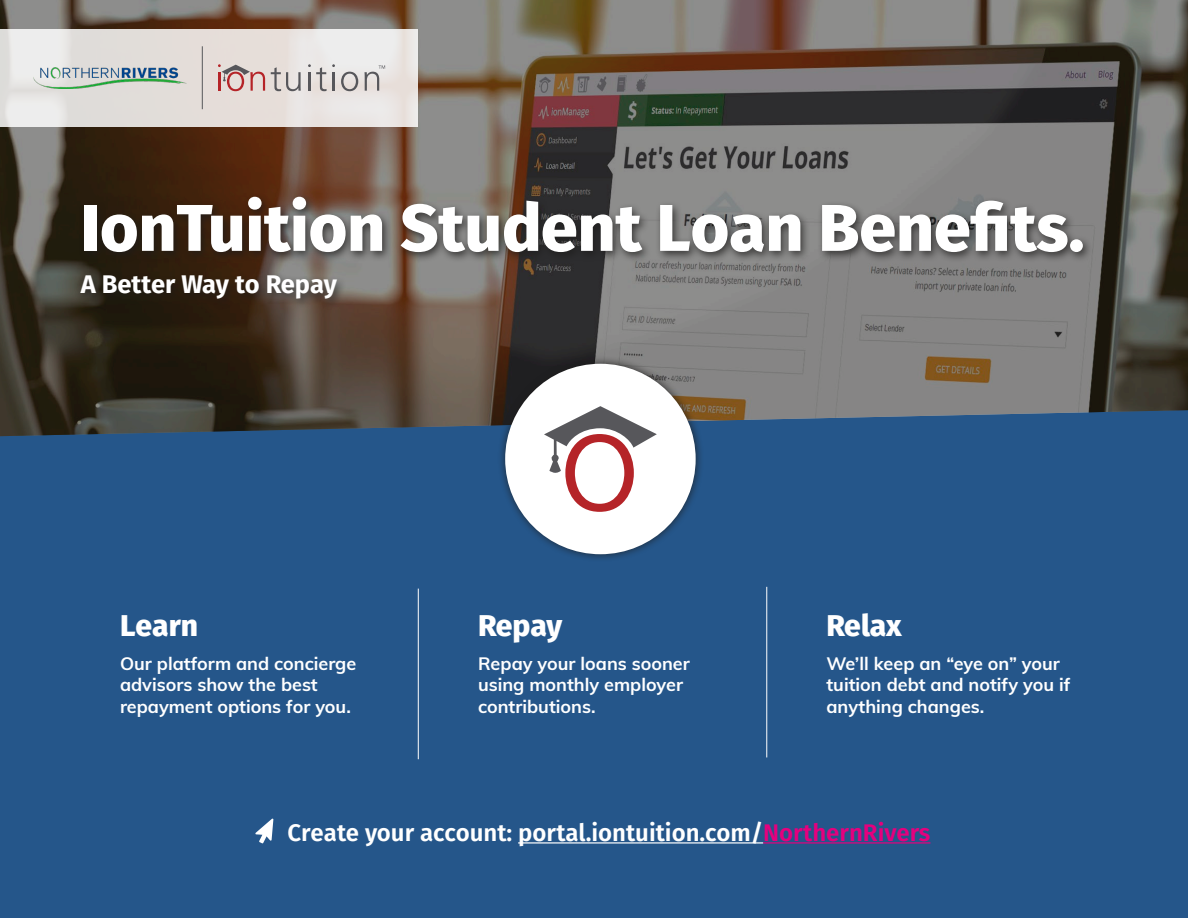
<style>
.page{position:relative;width:1188px;height:918px;background:#fff}
.page>*{position:absolute;margin:0;border:0;box-sizing:border-box;transform-origin:0 0}
.t1{font:800 66px "Fira Sans";color:#fff}
.t2{font:800 30px "Fira Sans";color:#fff}
.t3{font:700 25.5px "Fira Sans";letter-spacing:-.005em;color:#fff}
.Headings{font:600 24px "Fira Sans";color:#fff}
.t4{font:700 18px/21.6px "Muli";color:#fff}
.s1{color:#e5007e}
</style>
<div class="page">
<div style="left:0;top:398px;width:1188px;height:520px;background:#25568a"></div>
<svg style="left:0;top:0;width:1188px;height:436px;background:#645e58"></svg>
<div style="left:0;top:29px;width:418px;height:97px;background:linear-gradient(to bottom,#e7e4e1,#e5e1dd)"></div>
<hr style="left:518px;top:842px;width:245px;height:2px;background:#fff">
<hr style="left:763px;top:842px;width:167px;height:2px;background:#e5007e">
<svg style="left:255px;top:818px;width:18px;height:26px"></svg>
<div style="left:497px;top:356px;width:207px;height:206px;background:#1c1b1a;opacity:.75"></div>
<div style="left:505px;top:364px;width:191px;height:190px;background:#fff;border-radius:50%"></div>
<div style="left:78px;top:193px;width:1015px;height:71px;background:#1c1b1a;opacity:.75"></div>
<div style="left:75px;top:271px;width:273px;height:39px;background:#1c1b1a;opacity:.75"></div>
<svg style="left:544px;top:406px;width:113px;height:106px"></svg>
<hr style="left:418px;top:589px;width:1px;height:170px;background:#fff">
<hr style="left:766px;top:587px;width:1px;height:170px;background:#fff">
<svg style="left:271px;top:67px;width:30px;height:24px"></svg>
<svg style="left:341px;top:72px;width:17px;height:19px"></svg>
<svg style="left:308px;top:64px;width:27px;height:27px"></svg>
<svg style="left:218px;top:64px;width:47px;height:27px"></svg>
<svg style="left:364px;top:65px;width:21px;height:26px"></svg>
<hr style="left:202px;top:46px;width:1px;height:63px;background:#57575b">
<img style="left:34px;top:67px;width:153px;height:21px">
<p class="t1" style="left:81px;top:182px;width:1005px">IonTuition Student Loan Benefits.</p>
<p class="t3" style="left:81px;top:266px;width:258px">A Better Way to Repay</p>
<p class="t2" style="left:120px;top:605px;width:80px">Learn</p>
<p class="t4" style="left:120px;top:651px;width:238px">Our platform and concierge advisors show the best repayment options for you.</p>
<p class="t2" style="left:478px;top:605px;width:86px">Repay</p>
<p class="t4" style="left:478px;top:651px;width:213px">Repay your loans sooner using monthly employer contributions.</p>
<p class="t2" style="left:826px;top:605px;width:77px">Relax</p>
<p class="t4" style="left:826px;top:651px;width:246px">We’ll keep an “eye on” your tuition debt and notify you if anything changes.</p>
<p class="Headings" style="left:288px;top:815px;width:644px">Create your account: portal.iontuition.com/<span class="s1">NorthernRivers</span></p>
</div>
